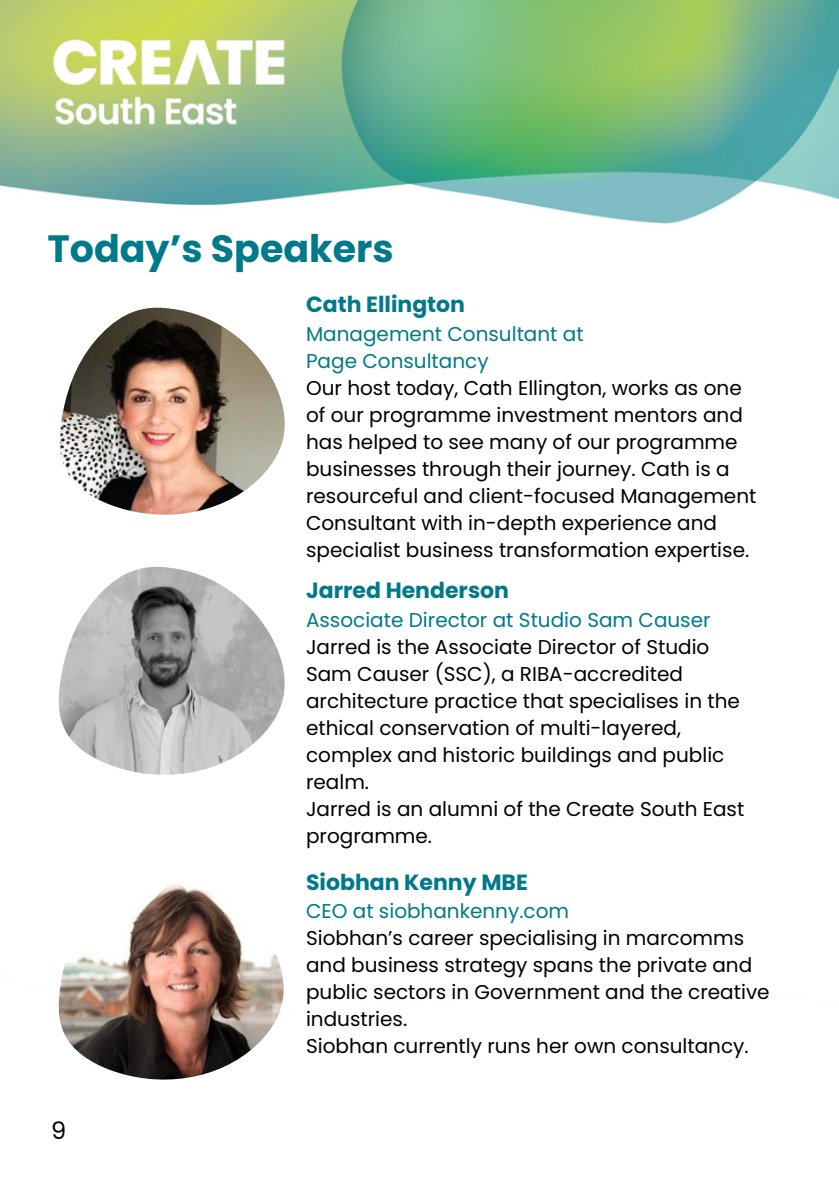
<style>
.page{position:relative;width:839px;height:1191px;background:#fff}
.page>*{position:absolute;margin:0;border:0;box-sizing:border-box;transform-origin:0 0}
.t1{font:700 38px "Poppins";color:#00798a}
.t2{font:24px "Poppins";color:#000}
.t3{font:700 22px "Poppins";color:#00798a}
.t4{font:20px/27px "Poppins";color:#000}
.t5{font:20px "Poppins";color:#00798a}
</style>
<div class="page">
<img style="left:59px;top:567px;width:226px;height:208px">
<img style="left:60px;top:307px;width:225px;height:208px">
<img style="left:0;top:0;width:838px;height:224px">
<img style="left:59px;top:883px;width:225px;height:197px">
<p class="t1" style="left:47px;top:222px;width:348px">Today’s Speakers</p>
<p class="t3" style="left:306px;top:289px;width:160px">Cath Ellington</p>
<p class="t5" style="left:306px;top:320px;width:279px">Management Consultant at</p>
<p class="t5" style="left:306px;top:347px;width:184px">Page Consultancy</p>
<p class="t4" style="left:306px;top:374px;width:452px">Our host today, Cath Ellington, works as one of our programme investment mentors and has helped to see many of our programme businesses through their journey. Cath is a resourceful and client-focused Management Consultant with in-depth experience and specialist business transformation expertise.</p>
<p class="t3" style="left:306px;top:575px;width:204px">Jarred Henderson</p>
<h1 class="t5" style="left:306px;top:606px;width:406px">Associate Director at Studio Sam Causer</h1>
<p class="t4" style="left:306px;top:633px;width:435px">Jarred is the Associate Director of Studio Sam Causer (SSC), a RIBA-accredited architecture practice that specialises in the ethical conservation of multi-layered, complex and historic buildings and public realm.</p>
<p class="t4" style="left:306px;top:795px;width:440px">Jarred is an alumni of the Create South East programme.</p>
<p class="t2" style="left:51px;top:1114px;width:17px">9</p>
<p class="t3" style="left:306px;top:867px;width:223px">Siobhan Kenny MBE</p>
<p class="t5" style="left:306px;top:897px;width:264px">CEO at siobhankenny.com</p>
<p class="t4" style="left:306px;top:925px;width:465px">Siobhan’s career specialising in marcomms and business strategy spans the private and public sectors in Government and the creative industries.</p>
<p class="t4" style="left:306px;top:1033px;width:444px">Siobhan currently runs her own consultancy.</p>
</div>
